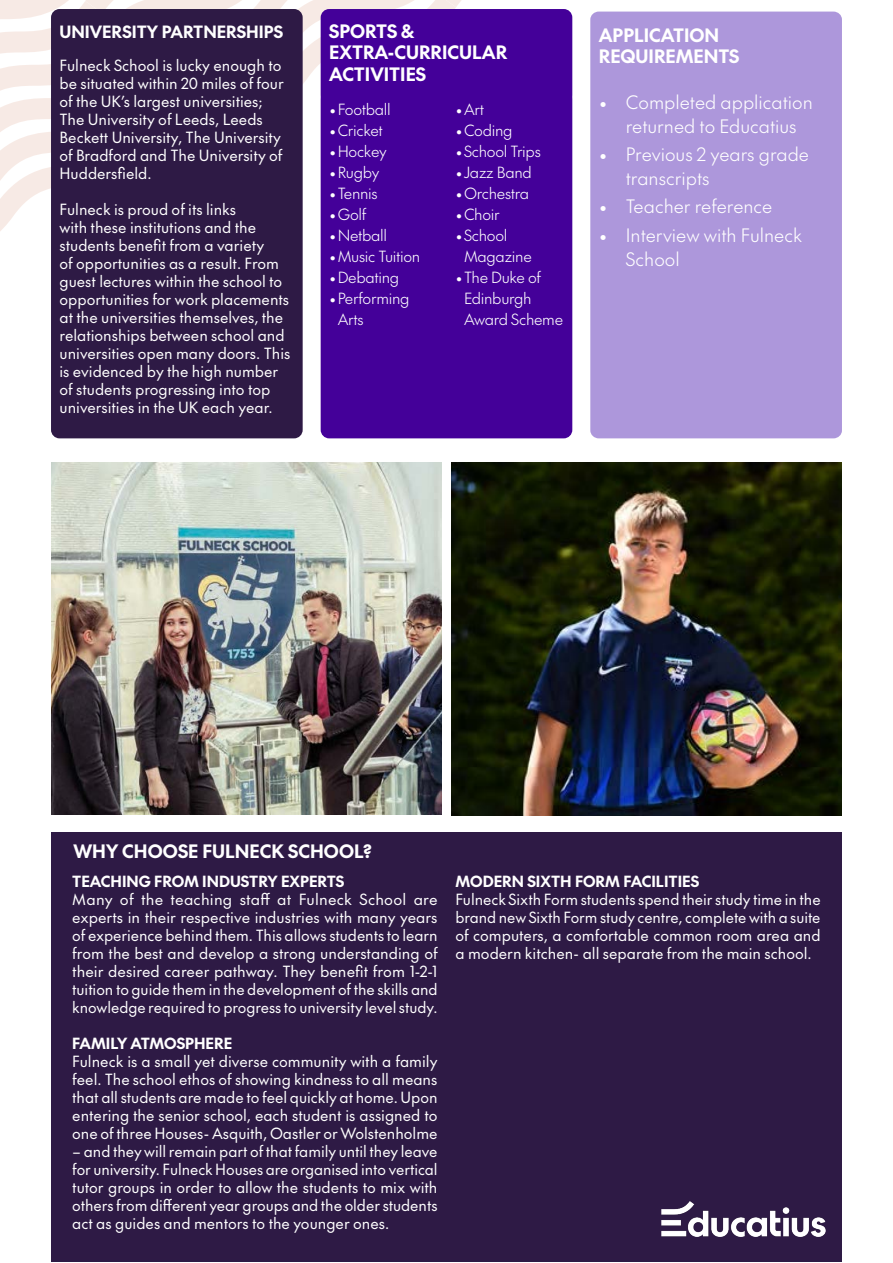
<style>
.page{position:relative;width:893px;height:1263px;background:#fff}
.page>*{position:absolute;margin:0;border:0;box-sizing:border-box;transform-origin:0 0}
.t1{font:300 18px/24px "The Future";color:#fff}
.t2{font:700 18px/21.6px "The Future";color:#fff}
.t3{font:700 16.5px "The Future";color:#fff}
.t4{font:15px/18px "The Future";color:#fff;text-align:justify}
.t5{font:300 15px/21px "The Future";letter-spacing:-.02em;color:#fff}
.t6{font:700 15px "The Future";color:#fff}
</style>
<div class="page">
<svg style="left:0;top:0;width:461px;height:237px"></svg>
<div style="left:51px;top:9px;width:252px;height:429px;background:#2e1a45;border-radius:9px"></div>
<div style="left:321px;top:9px;width:251px;height:95px;background:#409;border-radius:9px"></div>
<div style="left:590px;top:12px;width:252px;height:426px;background:#ad97db;border-radius:8px"></div>
<div style="left:51px;top:849px;width:791px;height:413px;background:#2e1a45"></div>
<div style="left:51px;top:832px;width:791px;height:32px;background:#2e1a45"></div>
<img style="left:661px;top:1201px;width:165px;height:36px">
<div style="left:321px;top:90px;width:251px;height:348px;background:#409;border-radius:9px"></div>
<img style="left:452px;top:463px;width:390px;height:352px">
<img style="left:51px;top:463px;width:390px;height:352px">
<p class="t3" style="left:60px;top:19px;width:225px">UNIVERSITY PARTNERSHIPS</p>
<p class="t4" style="left:60px;top:56px;width:226px;text-align:left">Fulneck School is lucky enough to be situated within 20 miles of four of the UK’s largest universities;<br>The University of Leeds, Leeds<br>Beckett University, The University of Bradford and The University of<br>Huddersfield.</p>
<p class="t4" style="left:60px;top:200px;width:232px;text-align:left">Fulneck is proud of its links<br>with these institutions and the students benefit from a variety<br>of opportunities as a result. From guest lectures within the school to opportunities for work placements at the universities themselves, the relationships between school and universities open many doors. This is evidenced by the high number of students progressing into top universities in the UK each year.</p>
<p class="t2" style="left:329px;top:19px;width:180px">SPORTS &amp;<br>EXTRA-CURRICULAR<br>ACTIVITIES</p>
<p class="t2" style="left:599px;top:23px;width:142px">APPLICATION<br>REQUIREMENTS</p>
<p class="t1" style="left:626px;top:90px;width:188px;text-indent:-27px">• Completed application returned to Educatius</p>
<p class="t1" style="left:626px;top:142px;width:185px;text-indent:-27px">• Previous 2 years grade transcripts</p>
<p class="t1" style="left:599px;top:194px;width:175px">• Teacher reference</p>
<p class="t1" style="left:626px;top:222px;width:178px;text-indent:-27px">• Interview with Fulneck<br>School</p>
<p class="t5" style="left:329px;top:99px;width:63px">•Football</p>
<p class="t5" style="left:329px;top:120px;width:55px">•Cricket</p>
<p class="t5" style="left:329px;top:141px;width:59px">•Hockey</p>
<p class="t5" style="left:329px;top:162px;width:52px">•Rugby</p>
<p class="t5" style="left:329px;top:183px;width:50px">•Tennis</p>
<p class="t5" style="left:329px;top:204px;width:39px">•Golf</p>
<p class="t5" style="left:329px;top:225px;width:60px">•Netball</p>
<p class="t5" style="left:329px;top:246px;width:93px">•Music Tuition</p>
<p class="t5" style="left:329px;top:267px;width:72px">•Debating</p>
<p class="t5" style="left:338px;top:288px;width:73px;text-indent:-9px">•Performing<br>Arts</p>
<p class="t5" style="left:455px;top:99px;width:30px">•Art</p>
<p class="t5" style="left:455px;top:120px;width:59px">•Coding</p>
<p class="t5" style="left:455px;top:141px;width:87px">•School Trips</p>
<p class="t5" style="left:455px;top:162px;width:78px">•Jazz Band</p>
<p class="t5" style="left:455px;top:183px;width:75px">•Orchestra</p>
<p class="t5" style="left:455px;top:204px;width:46px">•Choir</p>
<p class="t5" style="left:464px;top:225px;width:69px;text-indent:-9px">•School<br>Magazine</p>
<p class="t5" style="left:464px;top:267px;width:101px;text-indent:-9px">•The Duke of<br>Edinburgh<br>Award Scheme</p>
<p class="t2" style="left:74px;top:840px;width:300px">WHY CHOOSE FULNECK SCHOOL?</p>
<p class="t6" style="left:72px;top:871px;width:273px">TEACHING FROM INDUSTRY EXPERTS</p>
<p class="t4" style="left:72px;top:890px;width:367px">Many of the teaching staff at Fulneck School are experts in their respective industries with many years of experience behind them. This allows students to learn from the best and develop a strong understanding of their desired career pathway. They benefit from 1-2-1 tuition to guide them in the development of the skills and knowledge required to progress to university level study.</p>
<p class="t6" style="left:72px;top:1033px;width:161px">FAMILY ATMOSPHERE</p>
<p class="t4" style="left:72px;top:1052px;width:367px">Fulneck is a small yet diverse community with a family feel. The school ethos of showing kindness to all means that all students are made to feel quickly at home. Upon entering the senior school, each student is assigned to one of three Houses- Asquith, Oastler or Wolstenholme</p>
<p class="t4" style="left:72px;top:1142px;width:367px">– and they will remain part of that family until they leave for university. Fulneck Houses are organised into vertical tutor groups in order to allow the students to mix with others from different year groups and the older students act as guides and mentors to the younger ones.</p>
<p class="t6" style="left:455px;top:871px;width:245px">MODERN SIXTH FORM FACILITIES</p>
<p class="t4" style="left:455px;top:890px;width:367px">Fulneck Sixth Form students spend their study time in the brand new Sixth Form study centre, complete with a suite of computers, a comfortable common room area and a modern kitchen- all separate from the main school.</p>
</div>
